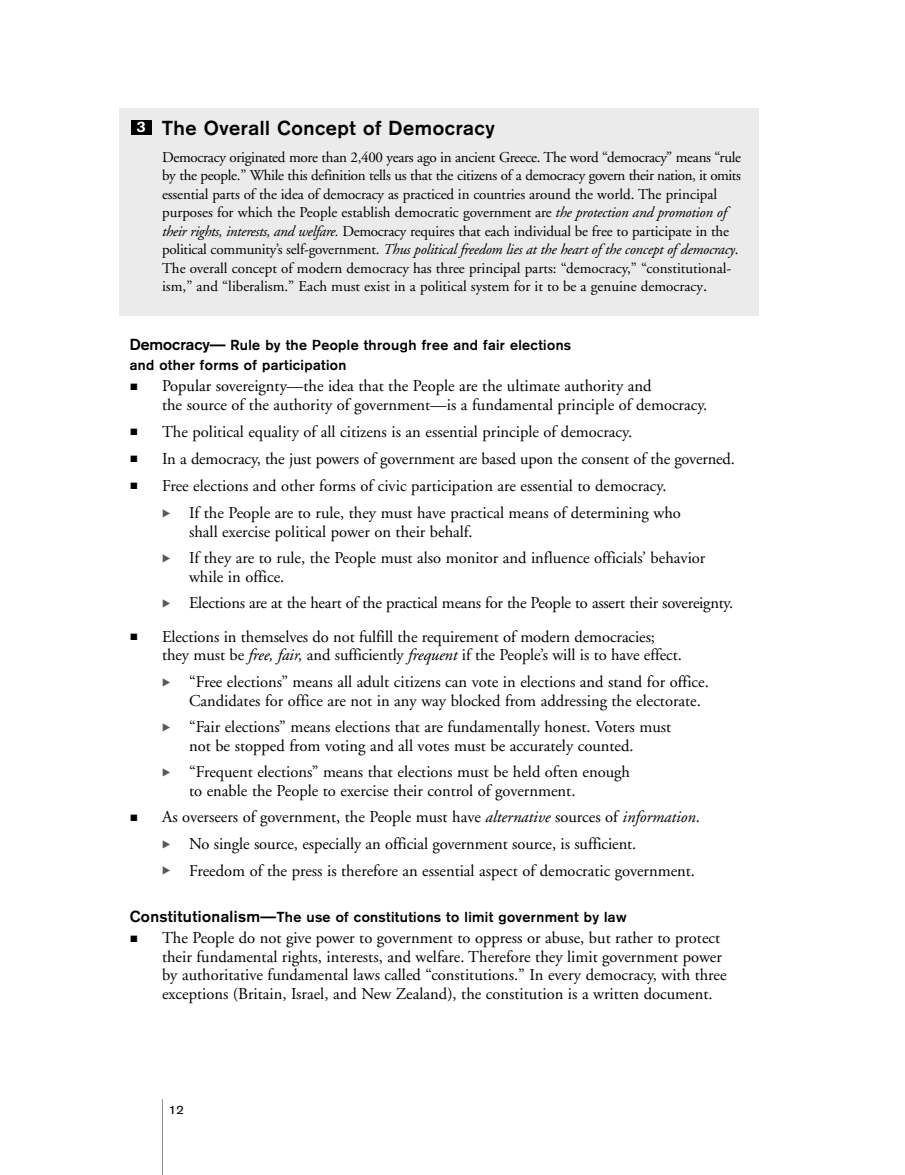
<style>
.page{position:relative;width:905px;height:1175px;background:#fff}
.page>*{position:absolute;margin:0;border:0;box-sizing:border-box;transform-origin:0 0}
.t1{font:700 19.95px "Akzidenz Grotesk";letter-spacing:.03em;color:#000}
.t2{font:16.5px/18.5px "Adobe Garamond";color:#000}
.t3{font:15px/18.5px "Adobe Garamond";letter-spacing:-.01em;color:#000}
.t4{font:700 15px "Akzidenz Grotesk";color:#fff;scale:1.11 1}
.t5{font:700 14.25px/19px "Akzidenz Grotesk";letter-spacing:.03em;color:#000}
.t6{font:12px "Akzidenz Grotesk";color:#000;scale:1.15 1}
.s1{font-style:italic}
.s2{font-size:16.5px}
.s3{font-size:15.75px}
.s4{font-family:"European Pi Three";font-size:15px}
</style>
<div class="page">
<div style="left:119px;top:108px;width:639px;height:207px;background:#ebebeb"></div>
<hr style="left:162px;top:1099px;width:1px;height:75px;background:#8c8c8c">
<div style="left:131px;top:120px;width:20px;height:15px;background:#000"></div>
<p class="t4" style="left:137px;top:122px;width:10px">3</p>
<p class="t1" style="left:162px;top:121px;width:334px">The Overall Concept of Democracy</p>
<p class="t3" style="left:162px;top:149px;width:580px">Democracy originated more than 2,400 years ago in ancient Greece. The word “democracy” means “rule by the people.” While this definition tells us that the citizens of a democracy govern their nation, it omits essential parts of the idea of democracy as practiced in countries around the world. The principal purposes for which the People establish democratic government are <span class="s1">the protection and promotion of their rights, interests, and welfare.</span> Democracy requires that each individual be free to participate in the political community’s self-government. <span class="s1">Thus political freedom lies at the heart of the concept of democracy</span>.<br>The overall concept of modern democracy has three principal parts: “democracy,” “constitutional&shy;ism,” and “liberalism.” Each must exist in a political system for it to be a genuine democracy<span class="s2">.</span></p>
<p class="t5" style="left:130px;top:337px;width:443px"><span class="s3">Democracy—</span> Rule by the People through free and fair elections and other forms of participation</p>
<p class="t2" style="left:162px;top:378px;width:546px;text-indent:-32px"><span class="s4">-</span> Popular sovereignty—the idea that the People are the ultimate authority and<br>the source of the authority of government—is a fundamental principle of democracy.</p>
<p class="t2" style="left:130px;top:424px;width:504px"><span class="s4">-</span> The political equality of all citizens is an essential principle of democracy.</p>
<p class="t2" style="left:130px;top:451px;width:606px"><span class="s4">-</span> In a democracy, the just powers of government are based upon the consent of the governed.</p>
<p class="t2" style="left:189px;top:473px;width:493px;line-height:27.2px;text-indent:-59px"><span class="s4">-</span> Free elections and other forms of civic participation are essential to democracy.<br>If the People are to rule, they must have practical means of determining who</p>
<p class="t2" style="left:189px;top:519px;width:518px;line-height:26.5px">shall exercise political power on their behalf.<br>If they are to rule, the People must also monitor and influence officials’ behavior</p>
<p class="t2" style="left:189px;top:564px;width:545px;line-height:26.5px">while in office.<br>Elections are at the heart of the practical means for the People to assert their sovereignty.</p>
<p class="t2" style="left:162px;top:629px;width:521px;text-indent:-32px"><span class="s4">-</span> Elections in themselves do not fulfill the requirement of modern democracies; they must be <span class="s1">free, fair,</span> and sufficiently <span class="s1">frequent</span> if the People’s will is to have effect.</p>
<p class="t2" style="left:189px;top:674px;width:521px">“Free elections” means all adult citizens can vote in elections and stand for office.<br>Candidates for office are not in any way blocked from addressing the electorate.</p>
<p class="t2" style="left:189px;top:719px;width:483px">“Fair elections” means elections that are fundamentally honest. Voters must not be stopped from voting and all votes must be accurately counted.</p>
<p class="t2" style="left:189px;top:764px;width:442px">“Frequent elections” means that elections must be held often enough to enable the People to exercise their control of government.</p>
<p class="t2" style="left:189px;top:805px;width:512px;line-height:26.8px;text-indent:-59px"><span class="s4">-</span> As overseers of government, the People must have <span class="s1">alternative</span> sources of <span class="s1">information</span>.<br>No single source, especially an official government source, is sufficient.<br>Freedom of the press is therefore an essential aspect of democratic government.</p>
<p class="t5" style="left:130px;top:908px;width:498px"><span class="s3">Constitutionalism—</span>The use of constitutions to limit government by law</p>
<p class="t2" style="left:162px;top:930px;width:566px;text-indent:-32px"><span class="s4">-</span> The People do not give power to government to oppress or abuse, but rather to protect their fundamental rights, interests, and welfare. Therefore they limit government power by authoritative fundamental laws called “constitutions.” In every democracy, with three exceptions (Britain, Israel, and New Zealand), the constitution is a written document.</p>
<p class="t6" style="left:168px;top:1105px;width:15px">12</p>
</div>
